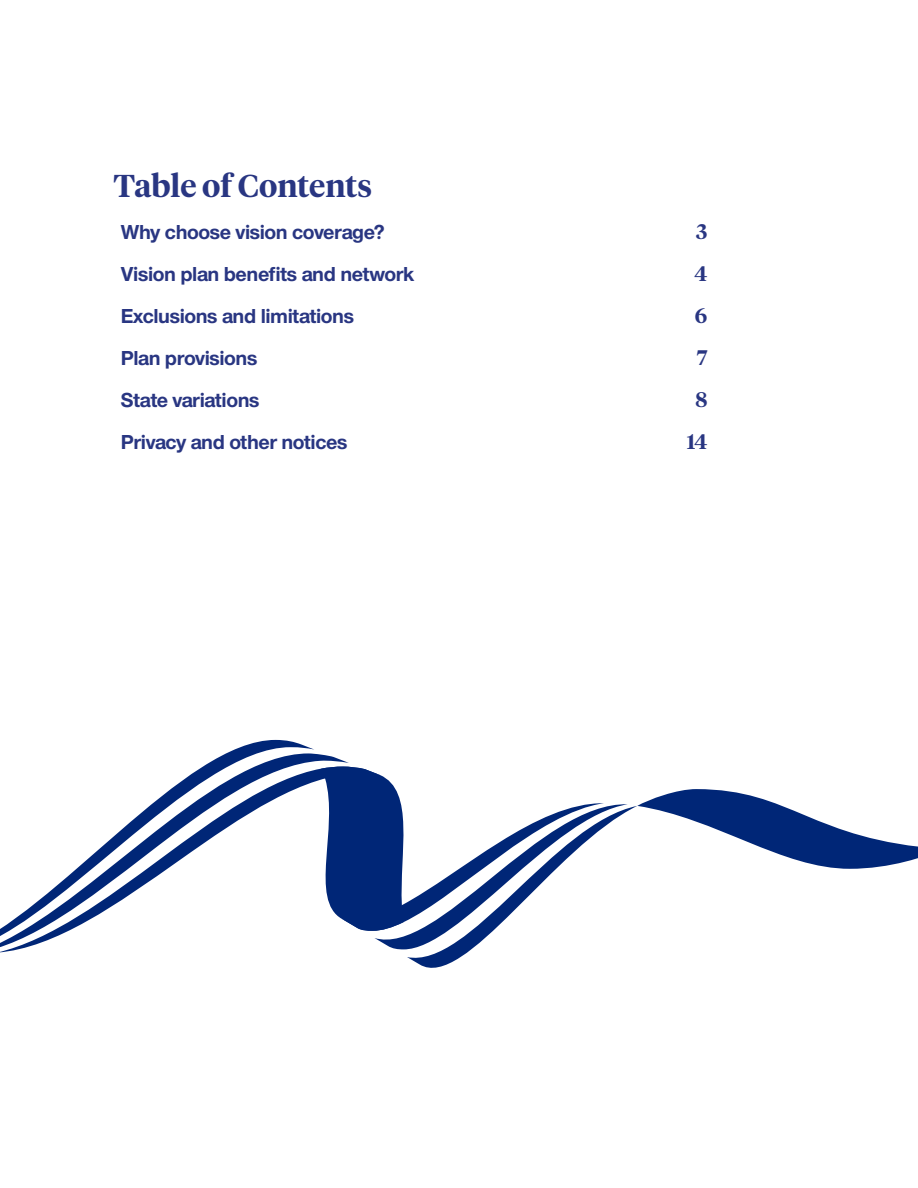
<style>
.page{position:relative;width:918px;height:1188px;background:#fff}
.page>*{position:absolute;margin:0;border:0;box-sizing:border-box;transform-origin:0 0}
.t1{font:600 31.5px "UHC Serif Headline";color:#293682}
.t2{font:700 21px "UHC Sans";letter-spacing:-.02em;color:#293682}
.t3{font:600 21px "UHC Serif Headline";color:#293682}
</style>
<div class="page">
<svg style="left:380px;top:775px;width:21px;height:27px"></svg>
<svg style="left:0;top:740px;width:380px;height:213px"></svg>
<svg style="left:342px;top:802px;width:295px;height:166px"></svg>
<svg style="left:637px;top:789px;width:281px;height:80px"></svg>
<h1 class="t1" style="left:113px;top:165px;width:260px">Table of Contents</h1>
<p class="t2" style="left:121px;top:218px;width:265px">Why choose vision coverage?</p>
<p class="t3" style="left:696px;top:218px;width:13px">3</p>
<p class="t2" style="left:121px;top:260px;width:295px">Vision plan benefits and network</p>
<p class="t3" style="left:694px;top:260px;width:15px">4</p>
<p class="t2" style="left:121px;top:302px;width:235px">Exclusions and limitations</p>
<p class="t3" style="left:695px;top:302px;width:14px">6</p>
<p class="t2" style="left:121px;top:344px;width:138px">Plan provisions</p>
<p class="t3" style="left:697px;top:344px;width:12px">7</p>
<p class="t2" style="left:121px;top:386px;width:140px">State variations</p>
<p class="t3" style="left:695px;top:386px;width:14px">8</p>
<p class="t2" style="left:121px;top:428px;width:228px">Privacy and other notices</p>
<p class="t3" style="left:687px;top:428px;width:22px">14</p>
</div>
